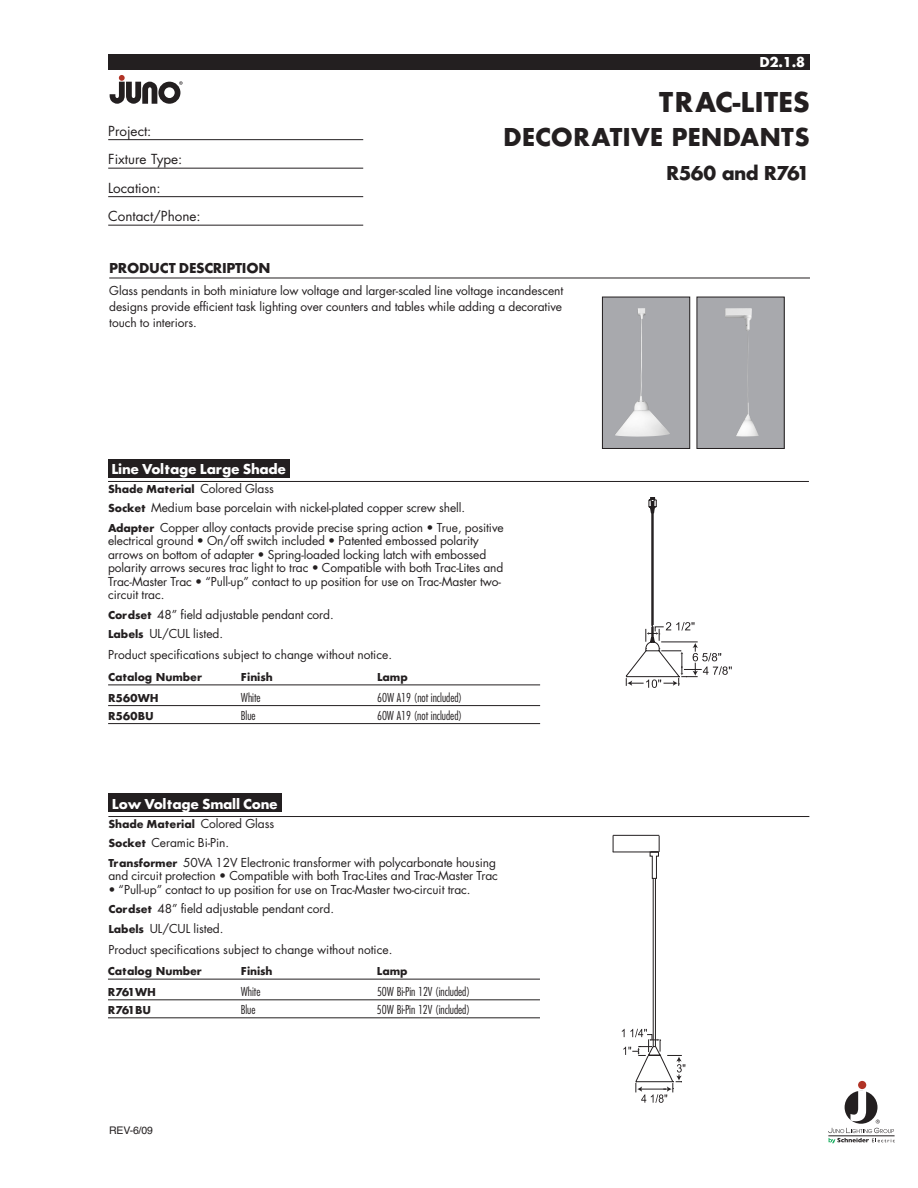
<style>
.page{position:relative;width:918px;height:1188px;background:#fff}
.page>*{position:absolute;margin:0;border:0;box-sizing:border-box;transform-origin:0 0}
.t1{font:30px "Futura Bold DTC";color:#231f20}
.t2{font:27px "Futura Bold DTC";color:#231f20}
.t3{font:21px "Futura Bold DTC";letter-spacing:-.03em;color:#231f20}
.t4{font:15px "Futura Bold DTC";letter-spacing:-.02em;color:#fff}
.t5{font:15px "Futura Bold DTC";letter-spacing:-.02em;color:#231f20}
.t6{font:13.5px/28.5px "Futura";color:#231f20}
.t7{font:12px/19.5px "Futura";letter-spacing:-.005em;color:#231f20}
.t8{font:12px "Futura Bold DTC";letter-spacing:-.005em;color:#231f20}
.t9{font:300 condensed 12px "Futura";letter-spacing:-.005em;color:#231f20}
.t10{font:10.5px "Helvetica";color:#231f20}
.s1{font-family:"Futura"}
.s2{font-family:"Futura Bold DTC"}
</style>
<div class="page">
<div style="left:108px;top:459px;width:181px;height:19px;background:#231f20"></div>
<hr style="left:108px;top:481px;width:701px;height:1px;background:#231f20">
<div style="left:108px;top:54px;width:702px;height:16px;background:#231f20"></div>
<hr style="left:108px;top:139px;width:255px;height:1px;background:#231f20">
<hr style="left:108px;top:168px;width:255px;height:1px;background:#231f20">
<hr style="left:108px;top:196px;width:255px;height:1px;background:#231f20">
<hr style="left:108px;top:225px;width:255px;height:1px;background:#231f20">
<hr style="left:653px;top:513px;width:1px;height:112px;background:#231f20">
<hr style="left:651px;top:513px;width:1px;height:113px;background:#231f20">
<hr style="left:652px;top:512px;width:1px;height:126px;background:#231f20">
<svg style="left:626px;top:622px;width:106px;height:66px"></svg>
<svg style="left:648px;top:497px;width:9px;height:17px"></svg>
<hr style="left:653px;top:878px;width:1px;height:169px;background:#231f20">
<hr style="left:655px;top:878px;width:1px;height:169px;background:#231f20">
<svg style="left:613px;top:836px;width:1px;height:16px"></svg>
<hr style="left:613px;top:835px;width:46px;height:1px;background:#231f20">
<hr style="left:613px;top:852px;width:46px;height:1px;background:#231f20">
<svg style="left:649px;top:836px;width:11px;height:43px"></svg>
<svg style="left:622px;top:1029px;width:63px;height:74px"></svg>
<hr style="left:108px;top:685px;width:432px;height:1px;background:#231f20">
<hr style="left:108px;top:705px;width:432px;height:1px;background:#231f20">
<hr style="left:108px;top:723px;width:432px;height:1px;background:#231f20">
<div style="left:108px;top:794px;width:174px;height:18px;background:#231f20"></div>
<hr style="left:108px;top:816px;width:701px;height:1px;background:#231f20">
<hr style="left:109px;top:278px;width:701px;height:1px;background:#231f20">
<hr style="left:108px;top:979px;width:432px;height:1px;background:#231f20">
<hr style="left:108px;top:1000px;width:432px;height:1px;background:#231f20">
<hr style="left:108px;top:1018px;width:432px;height:1px;background:#231f20">
<div style="left:602px;top:297px;width:88px;height:151px;background:#a8a9ad"></div>
<img style="left:615px;top:308px;width:55px;height:129px">
<div style="left:602px;top:297px;width:88px;height:152px;border:1px solid #231f20"></div>
<div style="left:697px;top:297px;width:87px;height:151px;background:#a8a9ad"></div>
<img style="left:725px;top:308px;width:34px;height:129px">
<svg style="left:110px;top:75px;width:73px;height:29px"></svg>
<div style="left:858px;top:1081px;width:8px;height:8px;background:#b13326;border-radius:50%"></div>
<svg style="left:828px;top:1091px;width:67px;height:52px"></svg>
<p class="t6" style="left:108px;top:118px;width:94px">Project:<br>Fixture Type:<br>Location:<br>Contact/Phone:</p>
<p class="t4" style="left:760px;top:56px;width:47px">D2.1.8</p>
<h1 class="t1" style="left:659px;top:90px;width:152px">TRAC-LITES</h1>
<h2 class="t2" style="left:503px;top:127px;width:308px">DECORATIVE PENDANTS</h2>
<h3 class="t3" style="left:666px;top:165px;width:145px">R560 and R761</h3>
<p class="t5" style="left:109px;top:262px;width:163px">PRODUCT DESCRIPTION</p>
<p class="t7" style="left:109px;top:284px;width:456px;line-height:15.8px;text-align:justify">Glass pendants in both miniature low voltage and larger-scaled line voltage incandescent designs provide efficient task lighting over counters and tables while adding a decorative touch to interiors.</p>
<p class="t4" style="left:112px;top:463px;width:176px">Line Voltage Large Shade</p>
<p class="t8" style="left:108px;top:484px;width:167px">Shade Material <span class="s1">Colored Glass</span></p>
<p class="t7" style="left:108px;top:499px;width:397px"><span class="s2">Socket</span> Medium base porcelain with nickel-plated copper screw shell.<br><span class="s2">Adapter</span> Copper alloy contacts provide precise spring action • True, positive</p>
<p class="t7" style="left:108px;top:535px;width:397px;line-height:13.5px">electrical ground • On/off switch included • Patented embossed polarity arrows on bottom of adapter • Spring-loaded locking latch with embossed polarity arrows secures trac light to trac • Compatible with both Trac-Lites and Trac-Master Trac • “Pull-up” contact to up position for use on Trac-Master two&shy;circuit trac.</p>
<p class="t7" style="left:108px;top:606px;width:227px"><span class="s2">Cordset</span> 48” field adjustable pendant cord.<br><span class="s2">Labels</span> UL/CUL listed.</p>
<p class="t7" style="left:108px;top:646px;width:286px">Product specifications subject to change without notice.</p>
<p class="t8" style="left:108px;top:672px;width:95px">Catalog Number</p>
<p class="t8" style="left:241px;top:672px;width:34px">Finish</p>
<p class="t8" style="left:377px;top:672px;width:32px">Lamp</p>
<p class="t8" style="left:108px;top:693px;width:52px">R560WH</p>
<p class="t9" style="left:241px;top:692px;width:21px">White</p>
<p class="t9" style="left:377px;top:692px;width:87px">60W A19 (not included)</p>
<p class="t8" style="left:108px;top:711px;width:47px">R560BU</p>
<p class="t9" style="left:241px;top:710px;width:16px">Blue</p>
<p class="t9" style="left:377px;top:710px;width:87px">60W A19 (not included)</p>
<p class="t4" style="left:112px;top:798px;width:167px">Low Voltage Small Cone</p>
<p class="t8" style="left:108px;top:819px;width:167px">Shade Material <span class="s1">Colored Glass</span></p>
<p class="t7" style="left:108px;top:834px;width:389px"><span class="s2">Socket</span> Ceramic Bi-Pin.<br><span class="s2">Transformer</span> 50VA 12V Electronic transformer with polycarbonate housing</p>
<p class="t7" style="left:108px;top:867px;width:391px">and circuit protection • Compatible with both Trac-Lites and Trac-Master Trac</p>
<p class="t7" style="left:108px;top:881px;width:364px">• “Pull-up” contact to up position for use on Trac-Master two-circuit trac.<br><span class="s2">Cordset</span> 48” field adjustable pendant cord.<br><span class="s2">Labels</span> UL/CUL listed.</p>
<p class="t7" style="left:108px;top:941px;width:286px">Product specifications subject to change without notice.</p>
<p class="t8" style="left:108px;top:966px;width:95px">Catalog Number</p>
<p class="t8" style="left:241px;top:966px;width:34px">Finish</p>
<p class="t8" style="left:377px;top:966px;width:32px">Lamp</p>
<p class="t8" style="left:108px;top:987px;width:50px">R761WH</p>
<p class="t9" style="left:241px;top:986px;width:21px">White</p>
<p class="t9" style="left:377px;top:986px;width:95px">50W Bi-Pin 12V (included)</p>
<p class="t8" style="left:108px;top:1005px;width:45px">R761BU</p>
<p class="t9" style="left:241px;top:1004px;width:16px">Blue</p>
<p class="t9" style="left:377px;top:1004px;width:95px">50W Bi-Pin 12V (included)</p>
<p class="t10" style="left:109px;top:1127px;width:45px">REV-6/09</p>
</div>
